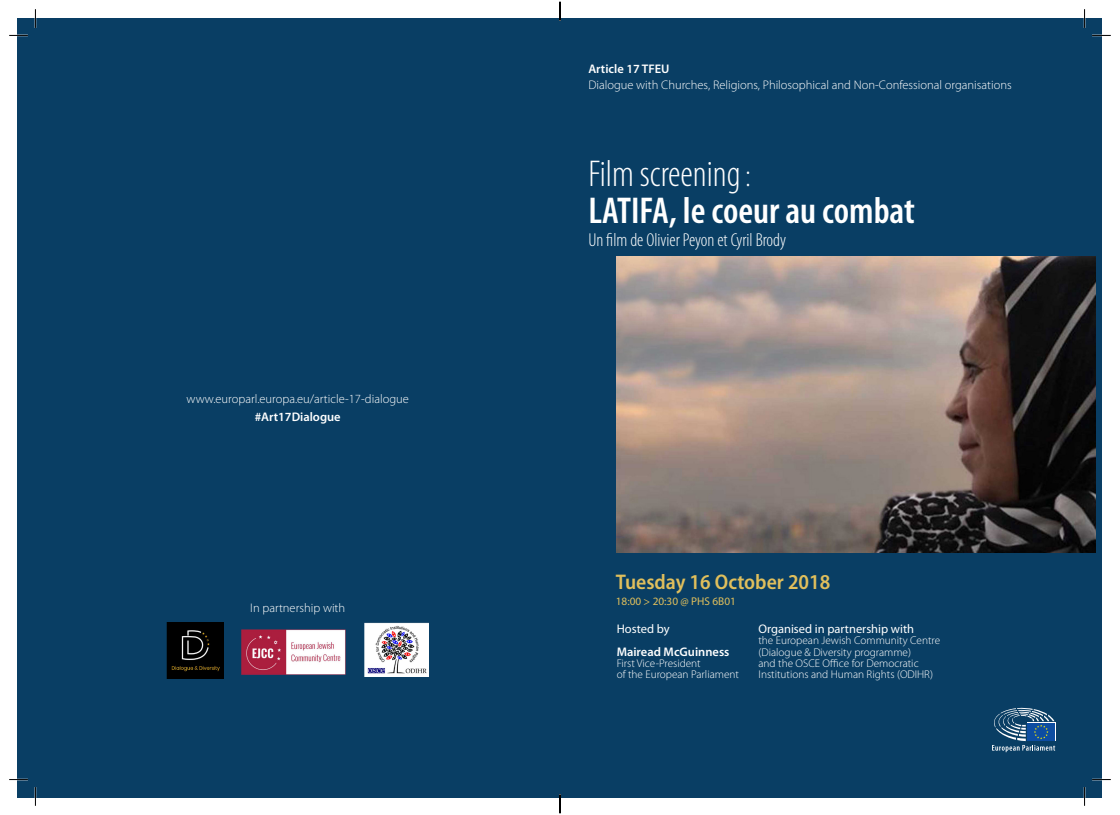
<style>
.page{position:relative;width:1120px;height:815px;background:#fff}
.page>*{position:absolute;margin:0;border:0;box-sizing:border-box;transform-origin:0 0}
.t1{font:600 condensed 37.5px "Myriad Pro";color:#fff}
.t2{font:300 condensed 37.5px "Myriad Pro";color:#fff}
.t3{font:600 semi-condensed 21.25px "Myriad Pro";color:#e0bf5c}
.t4{font:300 condensed 18.75px "Myriad Pro";color:#fff}
.t5{font:300 12.5px "Myriad Pro";color:#fff}
.t6{font:600 12.5px "Myriad Pro";color:#fff}
.t7{font:12.5px "Myriad Pro";color:#fff}
.t8{font:300 11.25px/11.2px "Myriad Pro";color:#fff}
.t9{font:11.25px "Myriad Pro";color:#e0bf5c}
.s1{font-size:31.25px}
</style>
<div class="page">
<div style="left:18px;top:18px;width:1084px;height:779px;background:#093e64"></div>
<svg style="left:992px;top:707px;width:63px;height:45px"></svg>
<img style="left:617px;top:256px;width:478px;height:297px">
<img style="left:167px;top:622px;width:57px;height:57px">
<img style="left:241px;top:630px;width:104px;height:44px">
<img style="left:365px;top:623px;width:64px;height:54px">
<svg style="left:9px;top:35px;width:19px;height:1px"></svg>
<svg style="left:1092px;top:35px;width:19px;height:1px"></svg>
<svg style="left:9px;top:779px;width:19px;height:1px"></svg>
<svg style="left:1092px;top:779px;width:19px;height:1px"></svg>
<svg style="left:35px;top:9px;width:1px;height:19px"></svg>
<svg style="left:35px;top:787px;width:1px;height:19px"></svg>
<svg style="left:1083px;top:9px;width:2px;height:19px"></svg>
<svg style="left:1083px;top:787px;width:2px;height:19px"></svg>
<svg style="left:559px;top:2px;width:2px;height:18px"></svg>
<svg style="left:559px;top:795px;width:2px;height:18px"></svg>
<p class="t5" style="left:187px;top:392px;width:224px">www.europarl.europa.eu/article-17-dialogue</p>
<p class="t6" style="left:255px;top:410px;width:88px">#Art17Dialogue</p>
<p class="t5" style="left:250px;top:600px;width:96px">In partnership with</p>
<p class="t6" style="left:588px;top:62px;width:83px">Article 17 TFEU</p>
<p class="t5" style="left:588px;top:78px;width:425px">Dialogue with Churches, Religions, Philosophical and Non-Confessional organisations</p>
<p class="t2" style="left:588px;top:154px;width:164px">Film screening <span class="s1">:</span></p>
<p class="t1" style="left:588px;top:191px;width:328px">LATIFA, le coeur au combat</p>
<p class="t4" style="left:588px;top:230px;width:199px">Un film de Olivier Peyon et Cyril Brody</p>
<p class="t3" style="left:616px;top:570px;width:216px">Tuesday 16 October 2018</p>
<p class="t9" style="left:616px;top:596px;width:122px">18:00 &gt; 20:30 @ PHS 6B01</p>
<p class="t7" style="left:617px;top:622px;width:54px">Hosted by</p>
<p class="t6" style="left:617px;top:644px;width:114px">Mairead McGuinness</p>
<p class="t8" style="left:617px;top:658px;width:124px">First Vice-President<br>of the European Parliament</p>
<p class="t7" style="left:758px;top:622px;width:157px">Organised in partnership with</p>
<p class="t8" style="left:758px;top:635px;width:183px">the European Jewish Community Centre</p>
<p class="t8" style="left:758px;top:646px;width:154px">(Dialogue &amp; Diversity programme)</p>
<p class="t8" style="left:758px;top:658px;width:162px">and the OSCE Office for Democratic</p>
<p class="t8" style="left:758px;top:669px;width:176px">Institutions and Human Rights (ODIHR)</p>
</div>
